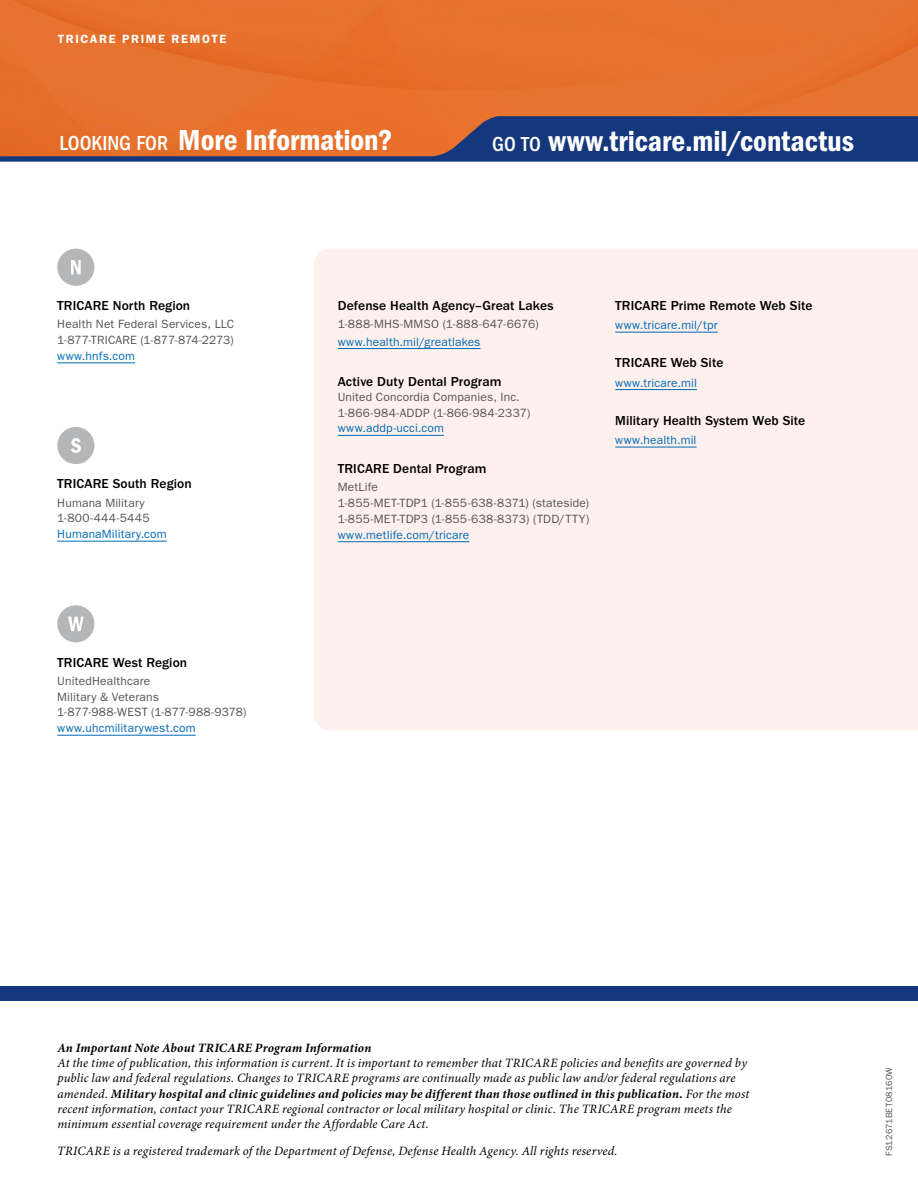
<style>
.page{position:relative;width:918px;height:1188px;background:#fff}
.page>*{position:absolute;margin:0;border:0;box-sizing:border-box;transform-origin:0 0}
.t1{font:30px "ITC Franklin Gothic Std Dm Cd";letter-spacing:-.005em;color:#fff}
.t2{font:500 13.5px "ITC Franklin Gothic Std";letter-spacing:.005em;color:#000101}
.t3{font:500 13.5px "ITC Franklin Gothic Std";letter-spacing:.01em;color:#000}
.t4{font:italic 12.75px/15.3px "Minion Pro";letter-spacing:.01em;color:#000}
.t5{font:italic 700 12.75px "Minion Pro";letter-spacing:.015em;color:#000}
.t6{font:12px/15.8px "ITC Franklin Gothic Std";letter-spacing:.015em;color:#545456}
.t7{font:12px "ITC Franklin Gothic Std";letter-spacing:.015em;color:#006bb6}
.t8{font:600 12px "ITC Franklin Gothic Std";letter-spacing:.135em;color:#fff}
.t9{font:9px "ITC Franklin Gothic Std";letter-spacing:.015em;color:#545456}
.s1{font-family:"ITC Franklin Gothic Std";font-weight:500;font-stretch:condensed;font-size:21px}
.s2{color:#006bb6}
.s3{font-weight:700}
</style>
<div class="page">
<div style="left:0;top:0;width:918px;height:156px;background:#e7732f"></div>
<svg style="left:0;top:116px;width:918px;height:46px"></svg>
<div style="left:314px;top:249px;width:604px;height:481px;background:#fef0ec"></div>
<div style="left:0;top:986px;width:918px;height:15px;background:#14377d"></div>
<div style="left:57px;top:605px;width:37px;height:37px;background:#b4b6b8;border-radius:50%"></div>
<svg style="left:68px;top:617px;width:16px;height:14px"></svg>
<hr style="left:57px;top:735px;width:139px;height:1px;background:#006bb6">
<div style="left:57px;top:427px;width:37px;height:37px;background:#b4b6b8;border-radius:50%"></div>
<svg style="left:71px;top:438px;width:10px;height:15px"></svg>
<hr style="left:57px;top:541px;width:110px;height:1px;background:#006bb6">
<div style="left:57px;top:249px;width:37px;height:37px;background:#b4b6b8;border-radius:50%"></div>
<svg style="left:71px;top:260px;width:10px;height:14px"></svg>
<hr style="left:57px;top:363px;width:78px;height:1px;background:#006bb6">
<hr style="left:338px;top:348px;width:143px;height:1px;background:#006bb6">
<hr style="left:338px;top:435px;width:106px;height:1px;background:#006bb6">
<hr style="left:338px;top:541px;width:131px;height:1px;background:#006bb6">
<hr style="left:615px;top:332px;width:103px;height:1px;background:#006bb6">
<hr style="left:615px;top:389px;width:82px;height:1px;background:#006bb6">
<hr style="left:615px;top:447px;width:82px;height:1px;background:#006bb6">
<p class="t8" style="left:58px;top:32px;width:170px">TRICARE PRIME REMOTE</p>
<h2 class="t1" style="left:59px;top:123px;width:335px"><span class="s1">LOOKING FOR</span> More Information?</h2>
<h2 class="t1" style="left:492px;top:124px;width:363px"><span class="s1">GO TO</span> www.tricare.mil/contactus</h2>
<h3 class="t3" style="left:57px;top:298px;width:134px">TRICARE North Region</h3>
<p class="t6" style="left:57px;top:317px;width:179px;text-align:justify">Health Net Federal Services, LLC 1-877-TRICARE (1-877-874-2273) <span class="s2">www.hnfs.com</span></p>
<h3 class="t3" style="left:57px;top:476px;width:136px">TRICARE South Region</h3>
<p class="t6" style="left:57px;top:495px;width:111px">Humana Military<br>1-800-444-5445<br><span class="s2">HumanaMilitary.com</span></p>
<h3 class="t3" style="left:57px;top:654px;width:131px">TRICARE West Region</h3>
<p class="t6" style="left:57px;top:673px;width:191px">UnitedHealthcare<br>Military &amp; Veterans<br>1-877-988-WEST (1-877-988-9378) <span class="s2">www.uhcmilitarywest.com</span></p>
<h3 class="t3" style="left:338px;top:298px;width:217px">Defense Health Agency–Great Lakes</h3>
<p class="t6" style="left:338px;top:316px;width:202px">1-888-MHS-MMSO (1-888-647-6676)</p>
<p class="t7" style="left:338px;top:335px;width:144px">www.health.mil/greatlakes</p>
<h3 class="t2" style="left:338px;top:374px;width:165px">Active Duty Dental Program</h3>
<p class="t6" style="left:338px;top:389px;width:194px">United Concordia Companies, Inc.<br>1-866-984-ADDP (1-866-984-2337) <span class="s2">www.addp-ucci.com</span></p>
<h3 class="t2" style="left:338px;top:461px;width:150px">TRICARE Dental Program</h3>
<p class="t6" style="left:338px;top:480px;width:253px">MetLife<br>1-855-MET-TDP1 (1-855-638-8371) (stateside)<br>1-855-MET-TDP3 (1-855-638-8373) (TDD/TTY) <span class="s2">www.metlife.com/tricare</span></p>
<h3 class="t2" style="left:615px;top:298px;width:199px">TRICARE Prime Remote Web Site</h3>
<p class="t7" style="left:615px;top:318px;width:104px">www.tricare.mil/tpr</p>
<h3 class="t2" style="left:615px;top:355px;width:110px">TRICARE Web Site</h3>
<p class="t7" style="left:615px;top:376px;width:83px">www.tricare.mil</p>
<h3 class="t2" style="left:615px;top:413px;width:192px">Military Health System Web Site</h3>
<p class="t7" style="left:615px;top:433px;width:83px">www.health.mil</p>
<h2 class="t5" style="left:57px;top:1039px;width:316px">An Important Note About TRICARE Program Information</h2>
<p class="t4" style="left:57px;top:1055px;width:694px">At the time of publication, this information is current. It is important to remember that TRICARE policies and benefits are governed by public law and federal regulations. Changes to TRICARE programs are continually made as public law and/or federal regulations are amended. <span class="s3">Military hospital and clinic guidelines and policies may be different than those outlined in this publication.</span> For the most recent information, contact your TRICARE regional contractor or local military hospital or clinic. The TRICARE program meets the minimum essential coverage requirement under the Affordable Care Act.</p>
<p class="t4" style="left:57px;top:1143px;width:562px">TRICARE is a registered trademark of the Department of Defense, Defense Health Agency. All rights reserved.</p>
<p class="t9" style="left:884px;top:1156px;width:90px;rotate:-90deg">FS12671BET08160W</p>
</div>
